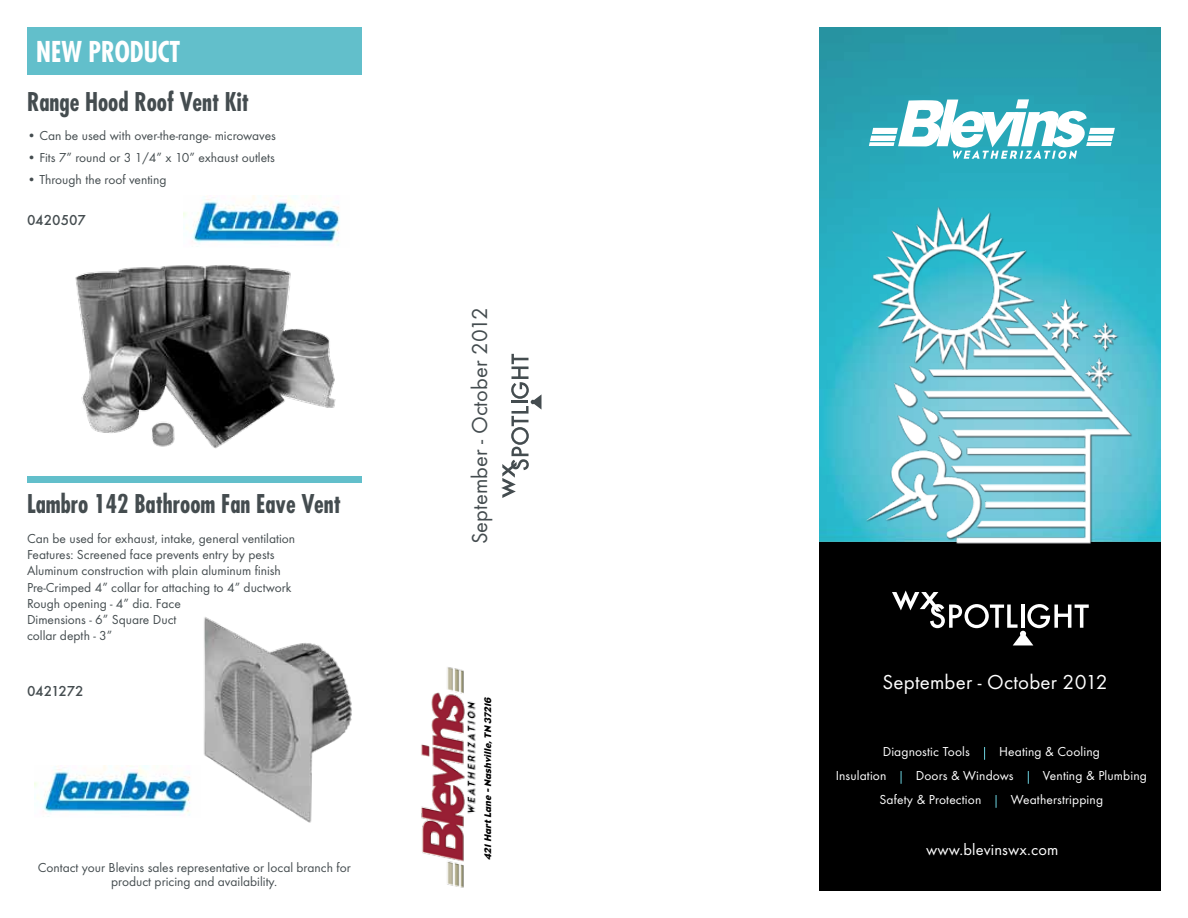
<style>
.page{position:relative;width:1188px;height:918px;background:#fff}
.page>*{position:absolute;margin:0;border:0;box-sizing:border-box;transform-origin:0 0}
.t1{font:700 condensed 27.9px "Futura";color:#fff;scale:.93 1}
.t2{font:700 condensed 25.2px "Futura";color:#444c4f;scale:.93 1}
.t3{font:22.5px "Futura T";color:#444c4f}
.t4{font:21px "Futura T";letter-spacing:.01em;color:#fff}
.t5{font:16.5px "Futura T";letter-spacing:.01em;color:#fff}
.t6{font:500 15px "Futura T";letter-spacing:-.01em;color:#444c4f}
.t7{font:13.5px/16.2px "Futura T";color:#444c4f}
.t8{font:13.5px "Futura T";letter-spacing:.01em;color:#fff}
.t9{font:italic 9.75px "Eagle";color:#000}
</style>
<div class="page">
<img style="left:35px;top:766px;width:156px;height:50px">
<img style="left:184px;top:195px;width:156px;height:51px">
<img style="left:820px;top:27px;width:341px;height:515px">
<div style="left:820px;top:542px;width:341px;height:349px;background:#000"></div>
<svg style="left:869px;top:99px;width:246px;height:60px"></svg>
<img style="left:421px;top:667px;width:55px;height:221px">
<svg style="left:892px;top:590px;width:197px;height:55px"></svg>
<img style="left:855px;top:191px;width:287px;height:353px">
<svg style="left:501px;top:354px;width:40px;height:144px"></svg>
<div style="left:27px;top:27px;width:335px;height:48px;background:#62bfcb"></div>
<div style="left:27px;top:477px;width:335px;height:6px;background:#62bfcb"></div>
<img style="left:75px;top:265px;width:261px;height:184px">
<img style="left:203px;top:617px;width:149px;height:206px">
<svg style="left:984px;top:747px;width:1px;height:13px"></svg>
<svg style="left:901px;top:771px;width:1px;height:13px"></svg>
<svg style="left:1028px;top:771px;width:1px;height:13px"></svg>
<svg style="left:995px;top:795px;width:2px;height:13px"></svg>
<h1 class="t1" style="left:36px;top:34px;width:156px">NEW PRODUCT</h1>
<h2 class="t2" style="left:27px;top:86px;width:240px">Range Hood Roof Vent Kit</h2>
<p class="t7" style="left:27px;top:127px;width:251px">• Can be used with over-the-range- microwaves</p>
<p class="t7" style="left:27px;top:149px;width:249px">• Fits 7” round or 3 1/4” x 10” exhaust outlets</p>
<p class="t7" style="left:27px;top:171px;width:141px">• Through the roof venting</p>
<p class="t6" style="left:27px;top:212px;width:60px">0420507</p>
<h2 class="t2" style="left:27px;top:489px;width:339px">Lambro 142 Bathroom Fan Eave Vent</h2>
<p class="t7" style="left:27px;top:530px;width:270px">Can be used for exhaust, intake, general ventilation Features: Screened face prevents entry by pests Aluminum construction with plain aluminum finish Pre-Crimped 4” collar for attaching to 4” ductwork Rough opening - 4” dia. Face<br>Dimensions - 6” Square Duct<br>collar depth - 3”</p>
<p class="t6" style="left:27px;top:683px;width:58px">0421272</p>
<p class="t7" style="left:38px;top:859px;width:315px;line-height:15px;text-align:center">Contact your Blevins sales representative or local branch for product pricing and availability.</p>
<h3 class="t3" style="left:467px;top:544px;width:238px;rotate:-90deg">September - October 2012</h3>
<p class="t9" style="left:482px;top:860px;width:166px;rotate:-90deg">421HartLane -Nashville,TN 37216</p>
<h3 class="t4" style="left:882px;top:670px;width:227px">September - October 2012</h3>
<p class="t8" style="left:883px;top:744px;width:89px">Diagnostic Tools</p>
<p class="t8" style="left:999px;top:744px;width:102px">Heating &amp; Cooling</p>
<p class="t8" style="left:836px;top:768px;width:52px">Insulation</p>
<p class="t8" style="left:916px;top:768px;width:99px">Doors &amp; Windows</p>
<p class="t8" style="left:1043px;top:768px;width:105px">Venting &amp; Plumbing</p>
<p class="t8" style="left:880px;top:792px;width:103px">Safety &amp; Protection</p>
<p class="t8" style="left:1011px;top:792px;width:94px">Weatherstripping</p>
<p class="t5" style="left:926px;top:840px;width:134px">www.blevinswx.com</p>
</div>
